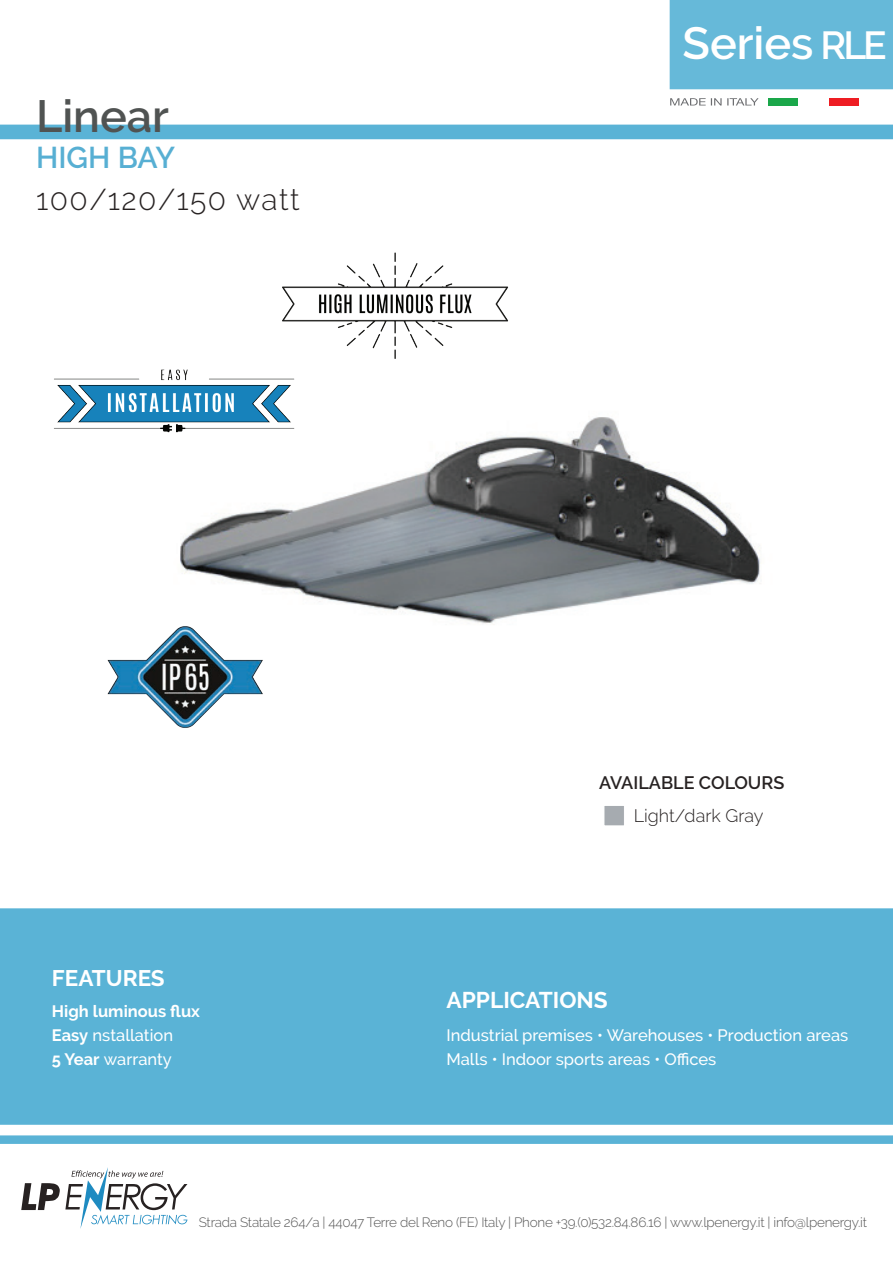
<style>
.page{position:relative;width:893px;height:1263px;background:#fff}
.page>*{position:absolute;margin:0;border:0;box-sizing:border-box;transform-origin:0 0}
.t1{font:600 45px "Raleway";color:#fff}
.t2{font:600 45px "Raleway";color:#505352}
.t3{font:600 39px "Raleway";color:#fff}
.t4{font:300 30px "Raleway";letter-spacing:.05em;color:#272222}
.t5{font:600 30px "Raleway";color:#57afd3}
.t6{font:700 22.65px "Raleway";color:#fff}
.t7{font:700 22.5px "Raleway";color:#fff}
.t8{font:600 18px "Raleway";color:#272222}
.t9{font:300 18px "Raleway";color:#272222}
.t10{font:500 16.5px/24px "Raleway";color:#fff}
.t11{font:700 16.5px/24px "Raleway";color:#fff}
.t12{font:300 13.5px "Raleway";letter-spacing:-.02em;color:#565656}
.s1{font-weight:500}
</style>
<div class="page">
<div style="left:0;top:125px;width:893px;height:14px;background:#5ab3d6"></div>
<svg style="left:0;top:1135px;width:893px;height:9px;background:#63b7d8"></svg>
<div style="left:0;top:908px;width:893px;height:217px;background:#5ab3d6"></div>
<div style="left:829px;top:98px;width:30px;height:7px;background:#ee1d23"></div>
<div style="left:769px;top:98px;width:30px;height:7px;background:#1aa74a"></div>
<svg style="left:670px;top:98px;width:89px;height:7px"></svg>
<div style="left:670px;top:0;width:223px;height:89px;background:#66b9d9"></div>
<svg style="left:21px;top:1167px;width:166px;height:62px"></svg>
<img style="left:180px;top:417px;width:580px;height:207px">
<div style="left:604px;top:805px;width:21px;height:21px;background:#a6abb0;border:1px solid #fff"></div>
<img style="left:282px;top:252px;width:226px;height:107px">
<img style="left:107px;top:626px;width:156px;height:102px">
<img style="left:54px;top:355px;width:241px;height:106px">
<h1 class="t2" style="left:36px;top:91px;width:135px">Linear</h1>
<h3 class="t5" style="left:36px;top:141px;width:140px">HIGH BAY</h3>
<h3 class="t4" style="left:36px;top:182px;width:265px">100/120/150 watt</h3>
<h1 class="t1" style="left:682px;top:17px;width:133px">Series</h1>
<h2 class="t3" style="left:821px;top:23px;width:68px">RLE</h2>
<h3 class="t7" style="left:52px;top:965px;width:114px">FEATURES</h3>
<p class="t11" style="left:52px;top:999px;width:150px">High luminous flux<br>Easy <span class="s1">nstallation<br></span>5 Year <span class="s1">warranty</span></p>
<h3 class="t8" style="left:599px;top:772px;width:187px">AVAILABLE COLOURS</h3>
<h3 class="t9" style="left:634px;top:805px;width:131px">Light/dark Gray</h3>
<h3 class="t6" style="left:446px;top:987px;width:163px">APPLICATIONS</h3>
<p class="t10" style="left:446px;top:1023px;width:403px">Industrial premises • Warehouses • Production areas<br>Malls • Indoor sports areas • Offices</p>
<p class="t12" style="left:199px;top:1214px;width:670px">Strada Statale 264/a | 44047 Terre del Reno (FE) Italy | Phone +39.(0)532.84.86.16 | www.lpenergy.it | info@lpenergy.it</p>
</div>
